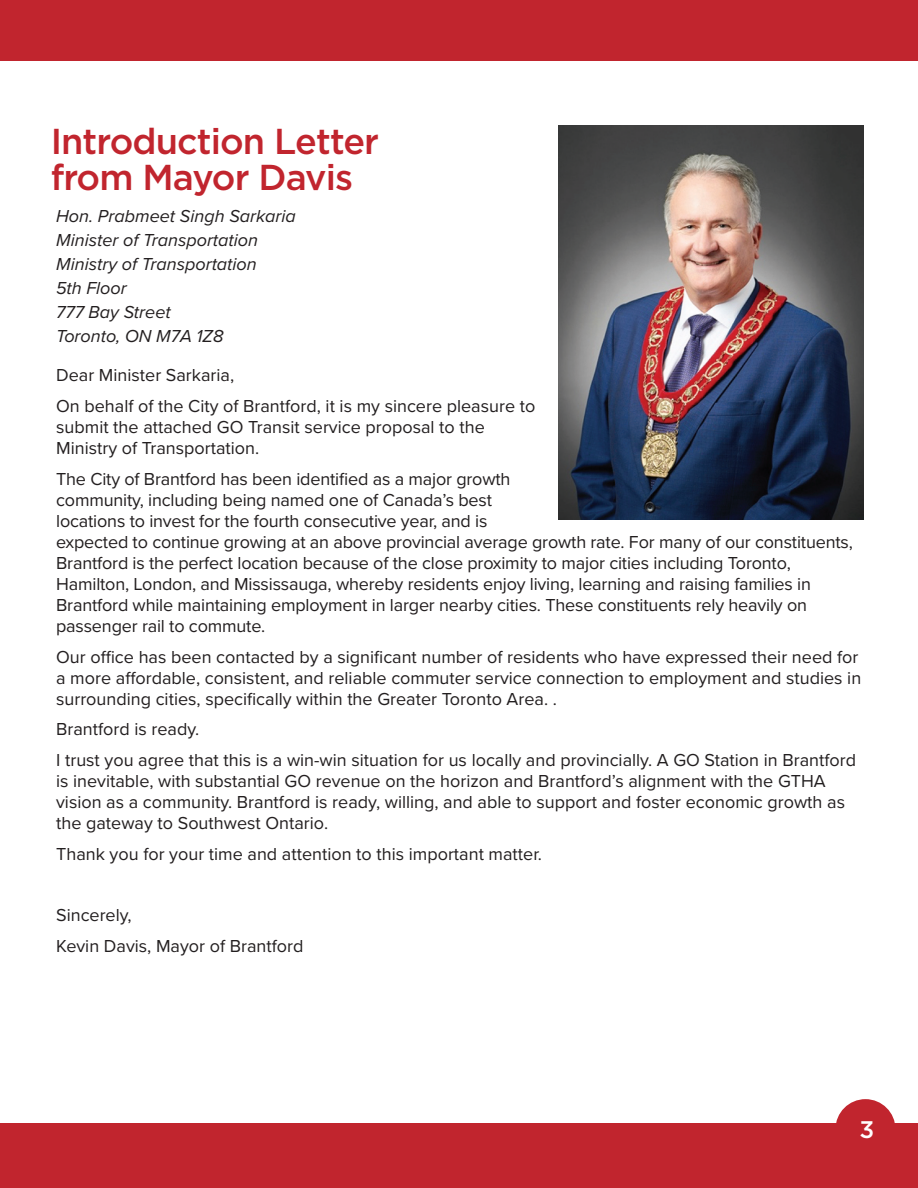
<style>
.page{position:relative;width:918px;height:1188px;background:#fff}
.page>*{position:absolute;margin:0;border:0;box-sizing:border-box;transform-origin:0 0}
.t1{font:500 36px/36px "Gotham";letter-spacing:-.025em;color:#c1252e}
.t2{font:500 24px "Gotham";color:#fff}
.t3{font:18px/21px "Proxima Nova";color:#231f20}
.t4{font:italic 18px/24px "Proxima Nova";color:#231f20}
</style>
<div class="page">
<div style="left:0;top:1123px;width:918px;height:65px;background:#c1252e"></div>
<div style="left:835px;top:1099px;width:60px;height:60px;background:#c1252e;border-radius:50%"></div>
<div style="left:0;top:0;width:918px;height:61px;background:#c1252e"></div>
<img style="left:559px;top:125px;width:305px;height:394px">
<h1 class="t1" style="left:51px;top:122px;width:330px">Introduction Letter from Mayor Davis</h1>
<p class="t4" style="left:56px;top:203px;width:241px">Hon. Prabmeet Singh Sarkaria<br>Minister of Transportation<br>Ministry of Transportation<br>5th Floor<br>777 Bay Street<br>Toronto, ON M7A 1Z8</p>
<p class="t3" style="left:56px;top:359px;width:481px;line-height:30.8px">Dear Minister Sarkaria,<br>On behalf of the City of Brantford, it is my sincere pleasure to</p>
<p class="t3" style="left:56px;top:416px;width:430px">submit the attached GO Transit service proposal to the<br>Ministry of Transportation.</p>
<p class="t3" style="left:56px;top:467px;width:798px">The City of Brantford has been identified as a major growth<br>community, including being named one of Canada’s best<br>locations to invest for the fourth consecutive year, and is<br>expected to continue growing at an above provincial average growth rate. For many of our constituents, Brantford is the perfect location because of the close proximity to major cities including Toronto, Hamilton, London, and Mississauga, whereby residents enjoy living, learning and raising families in Brantford while maintaining employment in larger nearby cities. These constituents rely heavily on passenger rail to commute.</p>
<p class="t3" style="left:56px;top:645px;width:807px">Our office has been contacted by a significant number of residents who have expressed their need for a more affordable, consistent, and reliable commuter service connection to employment and studies in surrounding cities, specifically within the Greater Toronto Area. .</p>
<p class="t3" style="left:56px;top:713px;width:801px;line-height:30.8px">Brantford is ready.<br>I trust you agree that this is a win-win situation for us locally and provincially. A GO Station in Brantford</p>
<p class="t3" style="left:56px;top:770px;width:790px">is inevitable, with substantial GO revenue on the horizon and Brantford’s alignment with the GTHA vision as a community. Brantford is ready, willing, and able to support and foster economic growth as the gateway to Southwest Ontario.</p>
<p class="t3" style="left:56px;top:842px;width:487px">Thank you for your time and attention to this important matter.</p>
<p class="t3" style="left:56px;top:899px;width:249px;line-height:30.8px">Sincerely,<br>Kevin Davis, Mayor of Brantford</p>
<h2 class="t2" style="left:860px;top:1114px;width:16px">3</h2>
</div>
